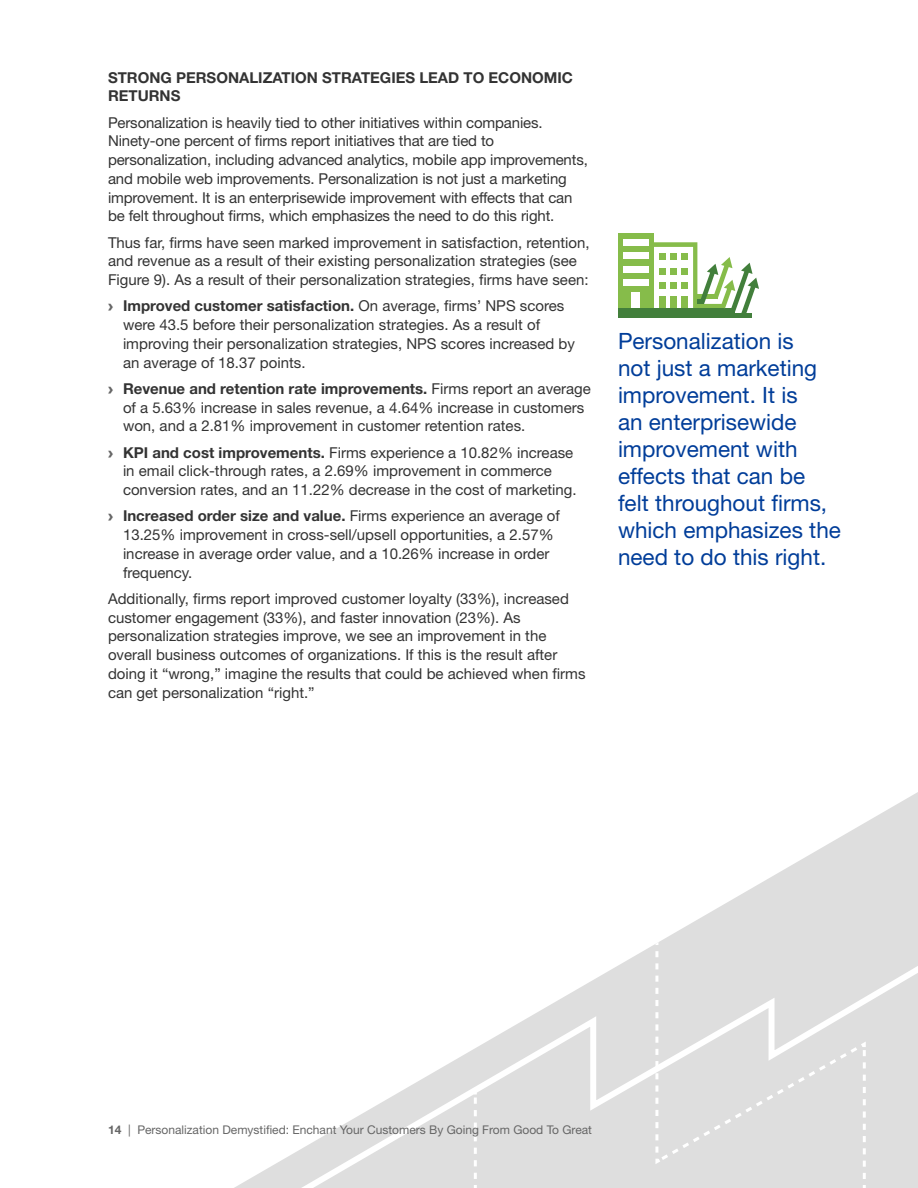
<style>
.page{position:relative;width:918px;height:1188px;background:#fff}
.page>*{position:absolute;margin:0;border:0;box-sizing:border-box;transform-origin:0 0}
.Call-out_blue{font:22.5px/27px "Helvetica Neue LT Std";color:#003d99}
.t1{font:15px/18.8px "Helvetica Neue LT Std";color:#333}
.Heading_3{font:700 15px/18.8px "Helvetica Neue LT Std";color:#333}
.t2{font:12px "Helvetica Neue LT Std";color:#666}
.s1{font-family:"Arial";font-weight:900;color:#666}
.s2{font-weight:700}
</style>
<div class="page">
<svg style="left:234px;top:792px;width:684px;height:396px"></svg>
<svg style="left:291px;top:956px;width:627px;height:232px"></svg>
<svg style="left:474px;top:1091px;width:3px;height:88px"></svg>
<div style="left:654px;top:933px;width:213px;height:246px;background:#dedede"></div>
<div style="left:618px;top:233px;width:36px;height:76px;background:#86bc4a"></div>
<div style="left:624px;top:239px;width:25px;height:7px;background:#fff"></div>
<div style="left:624px;top:253px;width:25px;height:6px;background:#fff"></div>
<div style="left:624px;top:266px;width:25px;height:7px;background:#fff"></div>
<div style="left:624px;top:279px;width:25px;height:7px;background:#fff"></div>
<div style="left:632px;top:293px;width:8px;height:16px;background:#fff"></div>
<hr style="left:618px;top:309px;width:117px;height:4px;background:#427f3b">
<div style="left:618px;top:313px;width:134px;height:5px;background:#427f3b"></div>
<svg style="left:654px;top:242px;width:105px;height:71px"></svg>
<p class="Heading_3" style="left:108px;top:68px;width:466px">STRONG PERSONALIZATION STRATEGIES LEAD TO ECONOMIC<br>RETURNS</p>
<p class="t1" style="left:108px;top:113px;width:481px">Personalization is heavily tied to other initiatives within companies.<br>Ninety-one percent of firms report initiatives that are tied to personalization, including advanced analytics, mobile app improvements, and mobile web improvements. Personalization is not just a marketing improvement. It is an enterprisewide improvement with effects that can be felt throughout firms, which emphasizes the need to do this right.</p>
<p class="t1" style="left:108px;top:233px;width:483px">Thus far, firms have seen marked improvement in satisfaction, retention, and revenue as a result of their existing personalization strategies (see<br>Figure 9). As a result of their personalization strategies, firms have seen:</p>
<p class="t1" style="left:123px;top:297px;width:453px;text-indent:-15px"><span class="s1">›</span> <span class="s2">Improved customer satisfaction.</span> On average, firms’ NPS scores were 43.5 before their personalization strategies. As a result of improving their personalization strategies, NPS scores increased by an average of 18.37 points.</p>
<p class="t1" style="left:123px;top:379px;width:469px;text-indent:-15px"><span class="s1">›</span> <span class="s2">Revenue and retention rate improvements.</span> Firms report an average of a 5.63% increase in sales revenue, a 4.64% increase in customers won, and a 2.81% improvement in customer retention rates.</p>
<p class="t1" style="left:123px;top:443px;width:455px;text-indent:-15px"><span class="s1">›</span> <span class="s2">KPI and cost improvements.</span> Firms experience a 10.82% increase in email click-through rates, a 2.69% improvement in commerce conversion rates, and an 11.22% decrease in the cost of marketing.</p>
<p class="t1" style="left:123px;top:507px;width:438px;text-indent:-15px"><span class="s1">›</span> <span class="s2">Increased order size and value.</span> Firms experience an average of 13.25% improvement in cross-sell/upsell opportunities, a 2.57% increase in average order value, and a 10.26% increase in order frequency.</p>
<p class="t1" style="left:108px;top:589px;width:479px">Additionally, firms report improved customer loyalty (33%), increased customer engagement (33%), and faster innovation (23%). As personalization strategies improve, we see an improvement in the overall business outcomes of organizations. If this is the result after doing it “wrong,” imagine the results that could be achieved when firms can get personalization “right.”</p>
<p class="Call-out_blue" style="left:618px;top:327px;width:224px">Personalization is<br>not just a marketing improvement. It is<br>an enterprisewide improvement with effects that can be felt throughout firms, which emphasizes the need to do this right.</p>
<p class="t2" style="left:108px;top:1123px;width:486px"><span class="s2">14</span> | Personalization Demystified: Enchant Your Customers By Going From Good To Great</p>
</div>
